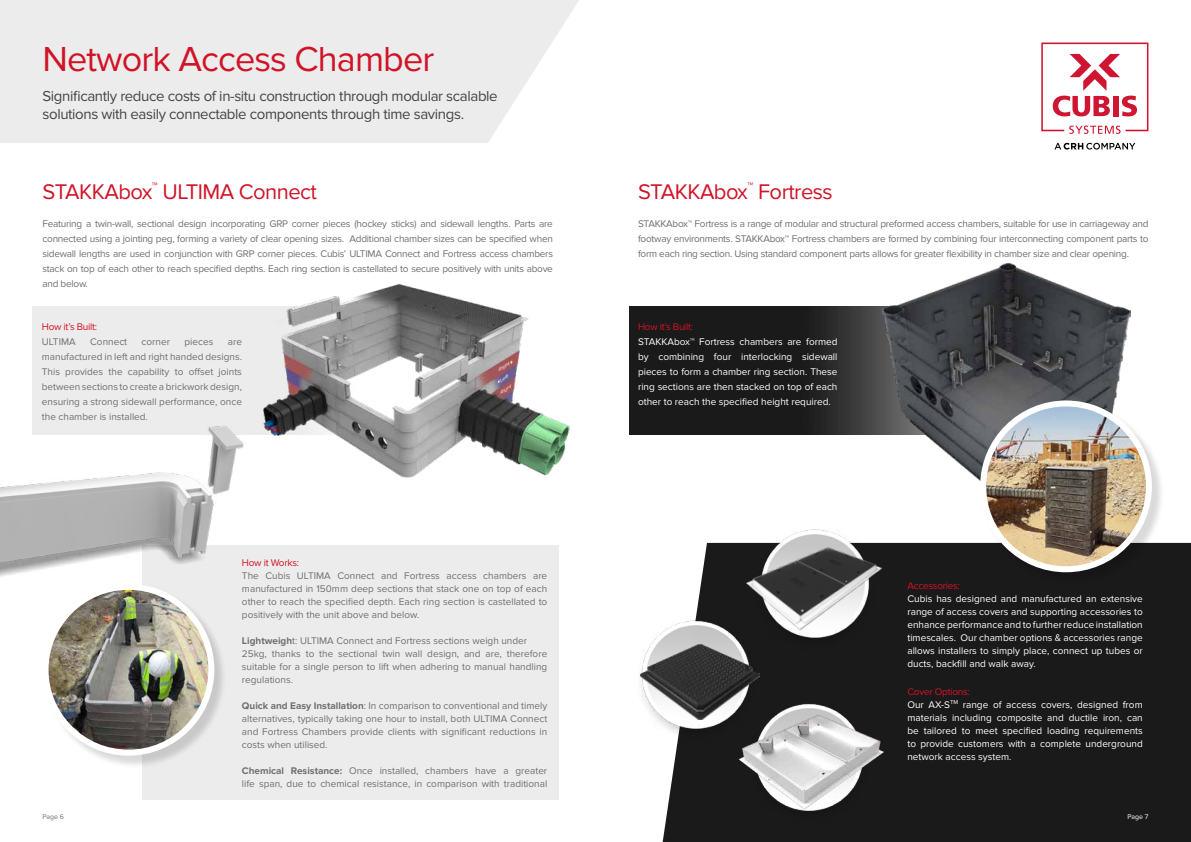
<style>
.page{position:relative;width:1191px;height:842px;background:#fff}
.page>*{position:absolute;margin:0;border:0;box-sizing:border-box;transform-origin:0 0}
.t1{font:36px "Proxima Nova";letter-spacing:-.025em;color:#d11327}
.t2{font:22px "Proxima Nova";letter-spacing:-.025em;color:#d11327}
.t3{font:15px/18px "Proxima Nova";letter-spacing:-.025em;color:#434642}
.t4{font:10px/15px "Proxima Nova";color:#706f6f;text-align:justify}
.t5{font:10px/13px "Proxima Nova";color:#fff;text-align:justify}
.t6{font:10px "Proxima Nova";letter-spacing:-.025em;color:#d11327}
.t7{font:7px "Proxima Nova";color:#706f6f}
.t8{font:7px "Proxima Nova";color:#fff}
.s1{font-weight:700}
.s2{color:#d11327}
</style>
<div class="page">
<div style="left:33px;top:306px;width:324px;height:129px;background:#ececec"></div>
<svg style="left:0;top:0;width:579px;height:143px;background:#ededed"></svg>
<div style="left:662px;top:543px;width:529px;height:299px;background:#1a1a1a"></div>
<img style="left:629px;top:306px;width:253px;height:129px">
<div style="left:142px;top:545px;width:416px;height:254px;background:#ececec"></div>
<svg style="left:1054px;top:143px;width:81px;height:7px"></svg>
<svg style="left:1041px;top:43px;width:107px;height:91px"></svg>
<img style="left:757px;top:529px;width:118px;height:121px">
<img style="left:740px;top:535px;width:146px;height:100px">
<img style="left:748px;top:703px;width:121px;height:121px">
<img style="left:733px;top:714px;width:154px;height:98px">
<img style="left:651px;top:621px;width:106px;height:121px">
<img style="left:640px;top:644px;width:120px;height:76px">
<img style="left:882px;top:264px;width:248px;height:217px">
<img style="left:263px;top:283px;width:307px;height:195px">
<img style="left:0;top:421px;width:244px;height:156px">
<div style="left:981px;top:402px;width:184px;height:183px;background:#000;opacity:.15"></div>
<img style="left:983px;top:403px;width:166px;height:166px;border-radius:83px">
<div style="left:980px;top:400px;width:172px;height:172px;border:6px solid #fff;border-radius:50%"></div>
<div style="left:44px;top:585px;width:183px;height:184px;background:#000;opacity:.15"></div>
<img style="left:46px;top:587px;width:165px;height:166px;border-radius:83px">
<div style="left:43px;top:584px;width:171px;height:172px;border:6px solid #fff;border-radius:50%"></div>
<h1 class="t1" style="left:43px;top:38px;width:393px">Network Access Chamber</h1>
<h3 class="t3" style="left:43px;top:87px;width:457px">Significantly reduce costs of in-situ construction through modular scalable solutions with easily connectable components through time savings.</h3>
<h2 class="t2" style="left:43px;top:179px;width:276px">STAKKAbox<sup>™</sup> ULTIMA Connect</h2>
<h2 class="t2" style="left:638px;top:179px;width:196px">STAKKAbox<sup>™</sup> Fortress</h2>
<p class="t4" style="left:43px;top:216px;width:512px">Featuring a twin-wall, sectional design incorporating GRP corner pieces (hockey sticks) and sidewall lengths. Parts are connected using a jointing peg, forming a variety of clear opening sizes. Additional chamber sizes can be specified when sidewall lengths are used in conjunction with GRP corner pieces. Cubis’ ULTIMA Connect and Fortress access chambers stack on top of each other to reach specified depths. Each ring section is castellated to secure positively with units above and below.</p>
<p class="t4" style="left:638px;top:216px;width:512px">STAKKAbox™ Fortress is a range of modular and structural preformed access chambers, suitable for use in carriageway and footway environments. STAKKAbox™ Fortress chambers are formed by combining four interconnecting component parts to form each ring section. Using standard component parts allows for greater flexibility in chamber size and clear opening.</p>
<p class="t6" style="left:42px;top:320px;width:57px">How it’s Built:</p>
<p class="t4" style="left:42px;top:334px;width:35px">ULTIMA</p>
<p class="t4" style="left:90px;top:334px;width:39px">Connect</p>
<p class="t4" style="left:142px;top:334px;width:30px">corner</p>
<p class="t4" style="left:184px;top:334px;width:30px">pieces</p>
<p class="t4" style="left:42px;top:334px;width:202px;text-indent:186px">are manufactured in left and right handed designs.<br>This provides the capability to offset joints between sections to create a brickwork design, ensuring a strong sidewall performance, once the chamber is installed.</p>
<p class="t7" style="left:43px;top:812px;width:23px">Page 6</p>
<p class="t6" style="left:242px;top:557px;width:59px">How it Works:</p>
<p class="t4" style="left:242px;top:569px;width:307px;line-height:13px">The Cubis ULTIMA Connect and Fortress access chambers are manufactured in 150mm deep sections that stack one on top of each other to reach the specified depth. Each ring section is castellated to positively with the unit above and below.</p>
<p class="t4" style="left:242px;top:634px;width:307px;line-height:13px;text-align:left"><span class="s1">Lightweigh</span>t: ULTIMA Connect and Fortress sections weigh under 25kg, thanks to the sectional twin wall design, and are, therefore suitable for a single person to lift when adhering to manual handling regulations.</p>
<p class="t4" style="left:242px;top:699px;width:307px;line-height:13px"><span class="s1">Quick and Easy Installation</span>: In comparison to conventional and timely alternatives, typically taking one hour to install, both ULTIMA Connect and Fortress Chambers provide clients with significant reductions in costs when utilised.</p>
<p class="t4" style="left:242px;top:764px;width:307px;line-height:13px"><span class="s1">Chemical Resistance:</span> Once installed, chambers have a greater life span, due to chemical resistance, in comparison with traditional</p>
<p class="t6" style="left:638px;top:320px;width:57px">How it’s Built:</p>
<p class="t5" style="left:638px;top:334px;width:201px;line-height:15px">STAKKAbox™ Fortress chambers are formed by combining four interlocking sidewall pieces to form a chamber ring section. These ring sections are then stacked on top of each other to reach the specified height required.</p>
<p class="t6" style="left:907px;top:580px;width:54px">Accessories:</p>
<p class="t5" style="left:907px;top:592px;width:237px">Cubis has designed and manufactured an extensive range of access covers and supporting accessories to enhance performance and to further reduce installation timescales. Our chamber options &amp; accessories range allows installers to simply place, connect up tubes or ducts, backfill and walk away.</p>
<p class="t5" style="left:907px;top:685px;width:237px;text-align:left"><span class="s2">Cover Options:<br></span>Our AX-S<sup>TM</sup> range of access covers, designed from materials including composite and ductile iron, can be tailored to meet specified loading requirements to provide customers with a complete underground network access system.</p>
<p class="t8" style="left:1127px;top:812px;width:23px">Page 7</p>
</div>
